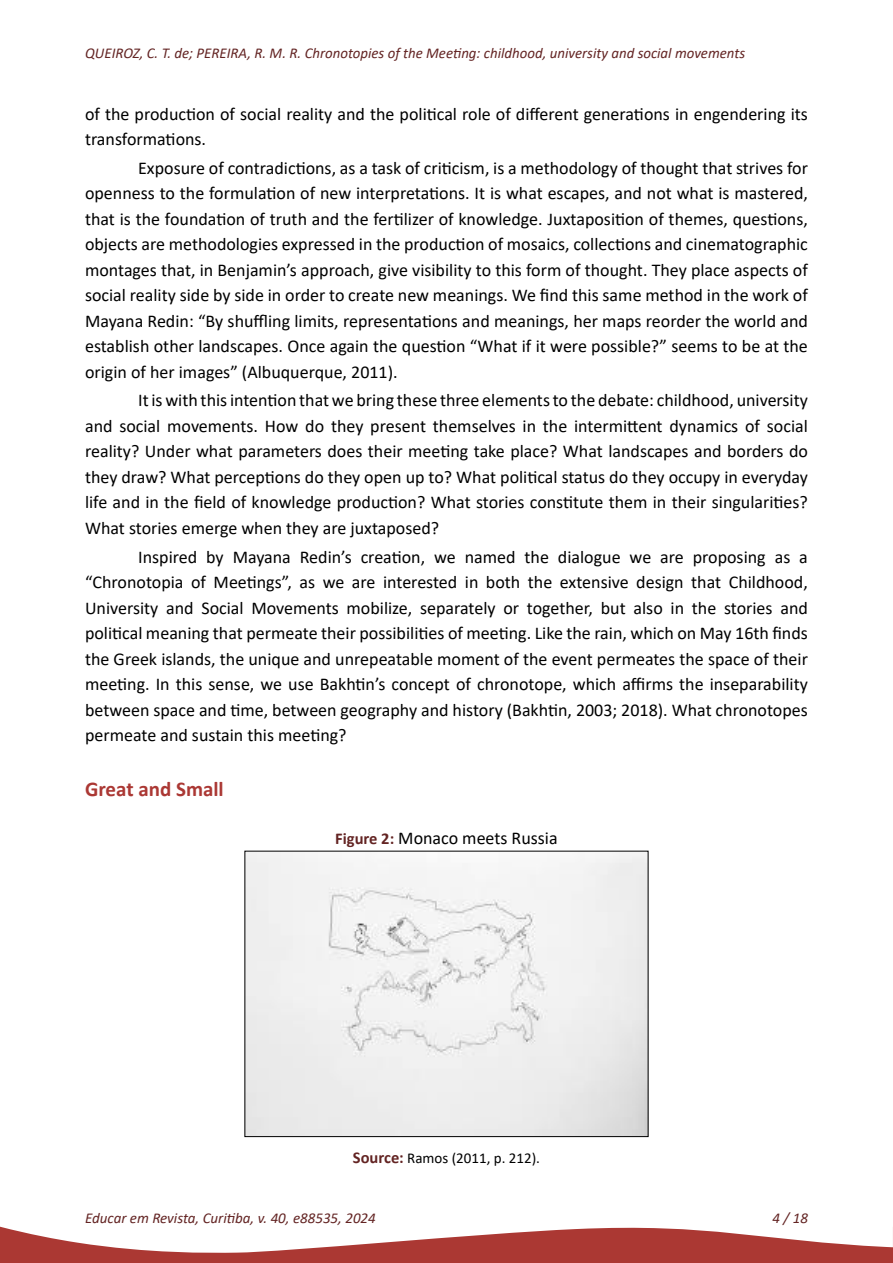
<style>
.page{position:relative;width:893px;height:1263px;background:#fff}
.page>*{position:absolute;margin:0;border:0;box-sizing:border-box;transform-origin:0 0}
._14-SUBTÍTULO{font:700 21px "Calibri";color:#ab3834}
._15-TEXTO{font:18px/25.5px "Calibri";color:#000;text-align:justify}
._18-TÍTULO_FIGURA{font:18px "Calibri";color:#000}
.t1{font:italic 15px "Calibri";color:#632423}
._19-FONTE_FIGURA{font:15px "Calibri";color:#000}
.s1{font-weight:700;font-size:16.5px;color:#632423}
</style>
<div class="page">
<svg style="left:0;top:1226px;width:893px;height:37px"></svg>
<img style="left:246px;top:853px;width:400px;height:282px">
<p class="t1" style="left:85px;top:43px;width:662px">QUEIROZ, C. T. de; PEREIRA, R. M. R. Chronotopies of the Meeting: childhood, university and social movements</p>
<p class="_15-TEXTO" style="left:85px;top:101px;width:724px">of the production of social reality and the political role of different generations in engendering its transformations.</p>
<p class="_15-TEXTO" style="left:85px;top:155px;width:724px;text-indent:53px">Exposure of contradictions, as a task of criticism, is a methodology of thought that strives for openness to the formulation of new interpretations. It is what escapes, and not what is mastered, that is the foundation of truth and the fertilizer of knowledge. Juxtaposition of themes, questions, objects are methodologies expressed in the production of mosaics, collections and cinematographic montages that, in Benjamin’s approach, give visibility to this form of thought. They place aspects of social reality side by side in order to create new meanings. We find this same method in the work of Mayana Redin: “By shuffling limits, representations and meanings, her maps reorder the world and establish other landscapes. Once again the question “What if it were possible?” seems to be at the origin of her images” (Albuquerque, 2011).</p>
<p class="_15-TEXTO" style="left:85px;top:387px;width:724px;text-indent:53px">It is with this intention that we bring these three elements to the debate: childhood, university and social movements. How do they present themselves in the intermittent dynamics of social reality? Under what parameters does their meeting take place? What landscapes and borders do they draw? What perceptions do they open up to? What political status do they occupy in everyday life and in the field of knowledge production? What stories constitute them in their singularities?<br>What stories emerge when they are juxtaposed?</p>
<p class="_15-TEXTO" style="left:85px;top:543px;width:724px;text-indent:53px">Inspired by Mayana Redin’s creation, we named the dialogue we are proposing as a “Chronotopia of Meetings”, as we are interested in both the extensive design that Childhood, University and Social Movements mobilize, separately or together, but also in the stories and political meaning that permeate their possibilities of meeting. Like the rain, which on May 16th finds the Greek islands, the unique and unrepeatable moment of the event permeates the space of their meeting. In this sense, we use Bakhtin’s concept of chronotope, which affirms the inseparability between space and time, between geography and history (Bakhtin, 2003; 2018). What chronotopes permeate and sustain this meeting?</p>
<p class="_14-SUBTÍTULO" style="left:85px;top:774px;width:140px">Great and Small</p>
<p class="_18-TÍTULO_FIGURA" style="left:335px;top:825px;width:224px"><span class="s1">Figure 2:</span> Monaco meets Russia</p>
<p class="_19-FONTE_FIGURA" style="left:353px;top:1147px;width:189px"><span class="s1">Source:</span> Ramos (2011, p. 212).</p>
<p class="t1" style="left:85px;top:1208px;width:292px">Educar em Revista, Curitiba, v. 40, e88535, 2024</p>
<p class="t1" style="left:772px;top:1208px;width:37px">4 / 18</p>
</div>
